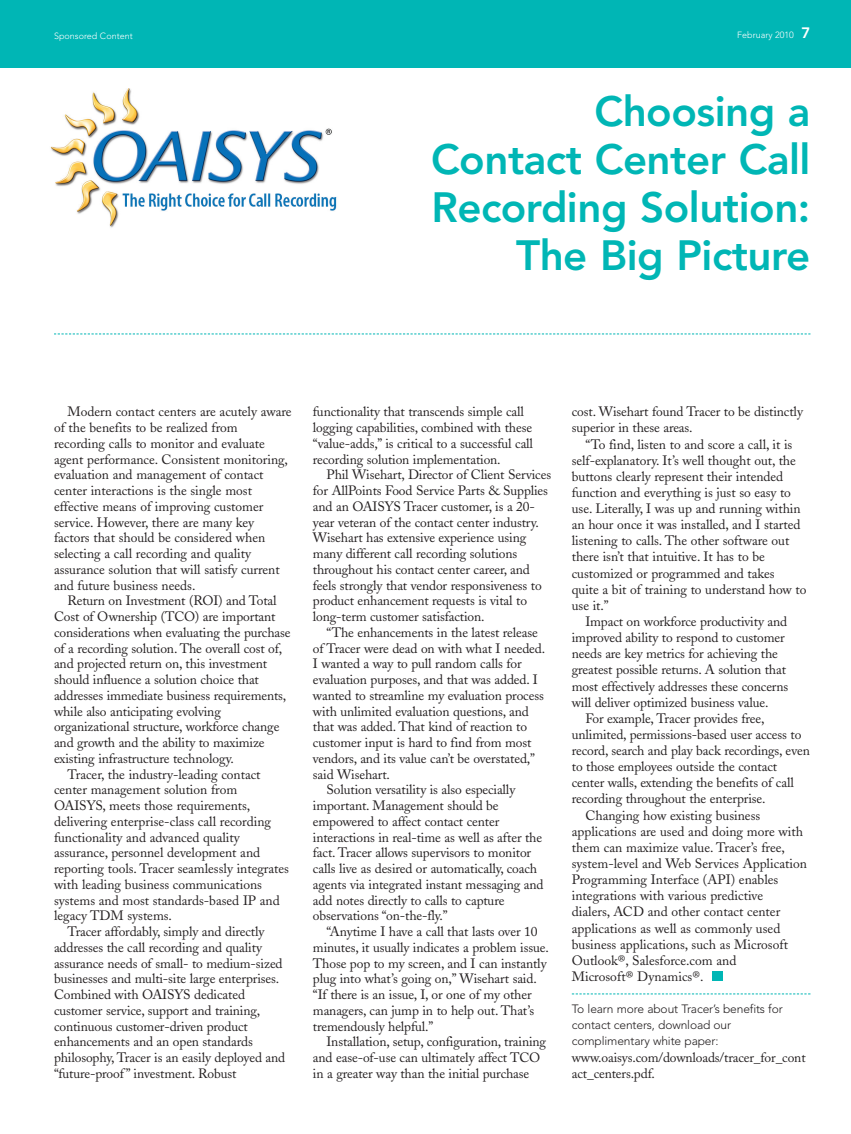
<style>
.page{position:relative;width:851px;height:1134px;background:#fff}
.page>*{position:absolute;margin:0;border:0;box-sizing:border-box;transform-origin:0 0}
.t1{font:800 42px/48px "Avenir";letter-spacing:-.01em;color:#00b6b5;text-align:right}
.t2{font:13.5px/15.8px "Adobe Caslon";letter-spacing:-.01em;color:#231f20}
.t3{font:300 12px/16.2px "Avenir";letter-spacing:-.01em;color:#231f20}
.t4{font:300 9px "Avenir";color:#fff}
.s1{font-weight:800;font-size:15px}
</style>
<div class="page">
<div style="left:0;top:0;width:850px;height:68px;background:#00b6b5"></div>
<svg style="left:572px;top:994px;width:238px;height:1px"></svg>
<div style="left:712px;top:971px;width:10px;height:10px;background:#00b6b5"></div>
<img style="left:50px;top:88px;width:287px;height:140px">
<svg style="left:54px;top:334px;width:756px;height:1px"></svg>
<p class="t4" style="left:54px;top:32px;width:80px">Sponsored Content</p>
<p class="t4" style="left:737px;top:32px;width:75px">February 2010 <span class="s1">7</span></p>
<h1 class="t1" style="left:431px;top:91px;width:381px">Choosing a<br>Contact Center Call<br>Recording Solution:<br>The Big Picture</h1>
<p class="t2" style="left:54px;top:405px;width:239px;text-indent:14px">Modern contact centers are acutely aware of the benefits to be realized from recording calls to monitor and evaluate agent performance. Consistent monitoring, evaluation and management of contact center interactions is the single most effective means of improving customer service. However, there are many key factors that should be considered when selecting a call recording and quality assurance solution that will satisfy current and future business needs.</p>
<p class="t2" style="left:68px;top:594px;width:211px">Return on Investment (ROI) and Total</p>
<p class="t2" style="left:54px;top:610px;width:223px">Cost of Ownership (TCO) are important</p>
<p class="t2" style="left:54px;top:626px;width:238px">considerations when evaluating the purchase</p>
<p class="t2" style="left:54px;top:642px;width:229px">of a recording solution. The overall cost of,</p>
<p class="t2" style="left:54px;top:657px;width:214px">and projected return on, this investment</p>
<p class="t2" style="left:54px;top:673px;width:206px">should influence a solution choice that</p>
<p class="t2" style="left:54px;top:689px;width:234px">addresses immediate business requirements,</p>
<p class="t2" style="left:54px;top:705px;width:168px">while also anticipating evolving</p>
<p class="t2" style="left:54px;top:720px;width:227px">organizational structure, workforce change</p>
<p class="t2" style="left:54px;top:736px;width:212px">and growth and the ability to maximize</p>
<p class="t2" style="left:54px;top:752px;width:181px">existing infrastructure technology.</p>
<p class="t2" style="left:68px;top:768px;width:194px">Tracer, the industry-leading contact</p>
<p class="t2" style="left:54px;top:783px;width:185px">center management solution from</p>
<p class="t2" style="left:54px;top:799px;width:198px">OAISYS, meets those requirements,</p>
<p class="t2" style="left:54px;top:815px;width:218px">delivering enterprise-class call recording</p>
<p class="t2" style="left:54px;top:831px;width:187px">functionality and advanced quality</p>
<p class="t2" style="left:54px;top:846px;width:208px">assurance, personnel development and</p>
<p class="t2" style="left:54px;top:862px;width:236px">reporting tools. Tracer seamlessly integrates</p>
<p class="t2" style="left:54px;top:878px;width:209px">with leading business communications</p>
<p class="t2" style="left:54px;top:894px;width:227px">systems and most standards-based IP and</p>
<p class="t2" style="left:54px;top:909px;width:119px">legacy TDM systems.</p>
<p class="t2" style="left:68px;top:925px;width:198px">Tracer affordably, simply and directly</p>
<p class="t2" style="left:54px;top:941px;width:209px">addresses the call recording and quality</p>
<p class="t2" style="left:54px;top:957px;width:230px">assurance needs of small- to medium-sized</p>
<p class="t2" style="left:54px;top:972px;width:227px">businesses and multi-site large enterprises.</p>
<p class="t2" style="left:54px;top:988px;width:192px">Combined with OAISYS dedicated</p>
<p class="t2" style="left:54px;top:1004px;width:207px">customer service, support and training,</p>
<p class="t2" style="left:54px;top:1020px;width:195px">continuous customer-driven product</p>
<p class="t2" style="left:54px;top:1035px;width:200px">enhancements and an open standards</p>
<p class="t2" style="left:54px;top:1051px;width:233px">philosophy, Tracer is an easily deployed and</p>
<p class="t2" style="left:54px;top:1067px;width:184px">“future-proof ” investment. Robust</p>
<p class="t2" style="left:313px;top:405px;width:222px">functionality that transcends simple call logging capabilities, combined with these “value-adds,” is critical to a successful call recording solution implementation.</p>
<p class="t2" style="left:313px;top:468px;width:240px;text-indent:14px">Phil Wisehart, Director of Client Services for AllPoints Food Service Parts &amp; Supplies and an OAISYS Tracer customer, is a 20- year veteran of the contact center industry.<br>Wisehart has extensive experience using many different call recording solutions throughout his contact center career, and feels strongly that vendor responsiveness to product enhancement requests is vital to long-term customer satisfaction.</p>
<p class="t2" style="left:326px;top:626px;width:213px">“The enhancements in the latest release</p>
<p class="t2" style="left:313px;top:642px;width:234px">of Tracer were dead on with what I needed.</p>
<p class="t2" style="left:313px;top:657px;width:210px">I wanted a way to pull random calls for</p>
<p class="t2" style="left:313px;top:673px;width:226px">evaluation purposes, and that was added. I</p>
<p class="t2" style="left:313px;top:689px;width:232px">wanted to streamline my evaluation process</p>
<p class="t2" style="left:313px;top:705px;width:217px">with unlimited evaluation questions, and</p>
<p class="t2" style="left:313px;top:720px;width:216px">that was added. That kind of reaction to</p>
<p class="t2" style="left:313px;top:736px;width:220px">customer input is hard to find from most</p>
<p class="t2" style="left:313px;top:752px;width:223px">vendors, and its value can’t be overstated,”</p>
<p class="t2" style="left:313px;top:768px;width:79px">said Wisehart.</p>
<p class="t2" style="left:326px;top:783px;width:190px">Solution versatility is also especially</p>
<p class="t2" style="left:313px;top:799px;width:187px">important. Management should be</p>
<p class="t2" style="left:313px;top:815px;width:188px">empowered to affect contact center</p>
<p class="t2" style="left:313px;top:831px;width:231px">interactions in real-time as well as after the</p>
<p class="t2" style="left:313px;top:846px;width:220px">fact. Tracer allows supervisors to monitor</p>
<p class="t2" style="left:313px;top:862px;width:226px">calls live as desired or automatically, coach</p>
<p class="t2" style="left:313px;top:878px;width:232px">agents via integrated instant messaging and</p>
<p class="t2" style="left:313px;top:894px;width:193px">add notes directly to calls to capture</p>
<p class="t2" style="left:313px;top:909px;width:136px">observations “on-the-fly.”</p>
<p class="t2" style="left:326px;top:925px;width:212px">“Anytime I have a call that lasts over 10</p>
<p class="t2" style="left:313px;top:941px;width:237px">minutes, it usually indicates a problem issue.</p>
<p class="t2" style="left:313px;top:957px;width:235px">Those pop to my screen, and I can instantly</p>
<p class="t2" style="left:313px;top:972px;width:225px">plug into what’s going on,” Wisehart said.</p>
<p class="t2" style="left:313px;top:988px;width:220px">“If there is an issue, I, or one of my other</p>
<p class="t2" style="left:313px;top:1004px;width:223px">managers, can jump in to help out. That’s</p>
<p class="t2" style="left:313px;top:1020px;width:122px">tremendously helpful.”</p>
<p class="t2" style="left:326px;top:1035px;width:221px">Installation, setup, configuration, training</p>
<p class="t2" style="left:313px;top:1051px;width:229px">and ease-of-use can ultimately affect TCO</p>
<p class="t2" style="left:313px;top:1067px;width:218px">in a greater way than the initial purchase</p>
<p class="t2" style="left:572px;top:405px;width:232px;line-height:16.2px">cost. Wisehart found Tracer to be distinctly superior in these areas.</p>
<p class="t2" style="left:572px;top:438px;width:236px;line-height:16.2px;text-indent:14px">“To find, listen to and score a call, it is self-explanatory. It’s well thought out, the buttons clearly represent their intended function and everything is just so easy to use. Literally, I was up and running within an hour once it was installed, and I started listening to calls. The other software out there isn’t that intuitive. It has to be customized or programmed and takes<br>quite a bit of training to understand how to use it.”</p>
<p class="t2" style="left:585px;top:615px;width:203px">Impact on workforce productivity and</p>
<p class="t2" style="left:572px;top:631px;width:214px">improved ability to respond to customer</p>
<p class="t2" style="left:572px;top:647px;width:208px">needs are key metrics for achieving the</p>
<p class="t2" style="left:572px;top:664px;width:216px">greatest possible returns. A solution that</p>
<p class="t2" style="left:572px;top:680px;width:218px">most effectively addresses these concerns</p>
<p class="t2" style="left:572px;top:696px;width:198px">will deliver optimized business value.</p>
<p class="t2" style="left:585px;top:712px;width:181px">For example, Tracer provides free,</p>
<p class="t2" style="left:572px;top:728px;width:231px">unlimited, permissions-based user access to</p>
<p class="t2" style="left:572px;top:744px;width:239px">record, search and play back recordings, even</p>
<p class="t2" style="left:572px;top:760px;width:207px">to those employees outside the contact</p>
<p class="t2" style="left:572px;top:777px;width:223px">center walls, extending the benefits of call</p>
<p class="t2" style="left:572px;top:793px;width:195px">recording throughout the enterprise.</p>
<p class="t2" style="left:585px;top:809px;width:176px">Changing how existing business</p>
<p class="t2" style="left:572px;top:825px;width:233px">applications are used and doing more with</p>
<p class="t2" style="left:572px;top:841px;width:214px">them can maximize value. Tracer’s free,</p>
<p class="t2" style="left:572px;top:857px;width:236px">system-level and Web Services Application</p>
<p class="t2" style="left:572px;top:873px;width:208px">Programming Interface (API) enables</p>
<p class="t2" style="left:572px;top:889px;width:193px">integrations with various predictive</p>
<p class="t2" style="left:572px;top:906px;width:210px">dialers, ACD and other contact center</p>
<p class="t2" style="left:572px;top:922px;width:210px">applications as well as commonly used</p>
<p class="t2" style="left:572px;top:938px;width:218px">business applications, such as Microsoft</p>
<p class="t2" style="left:572px;top:954px;width:166px">Outlook®, Salesforce.com and</p>
<p class="t2" style="left:572px;top:970px;width:133px">Microsoft® Dynamics®.</p>
<p class="t3" style="left:572px;top:1002px;width:212px">To learn more about Tracer’s benefits for contact centers, download our complimentary white paper:</p>
<p class="t2" style="left:572px;top:1051px;width:235px;line-height:16.2px">www.oaisys.com/downloads/tracer_for_cont act_centers.pdf.</p>
</div>
